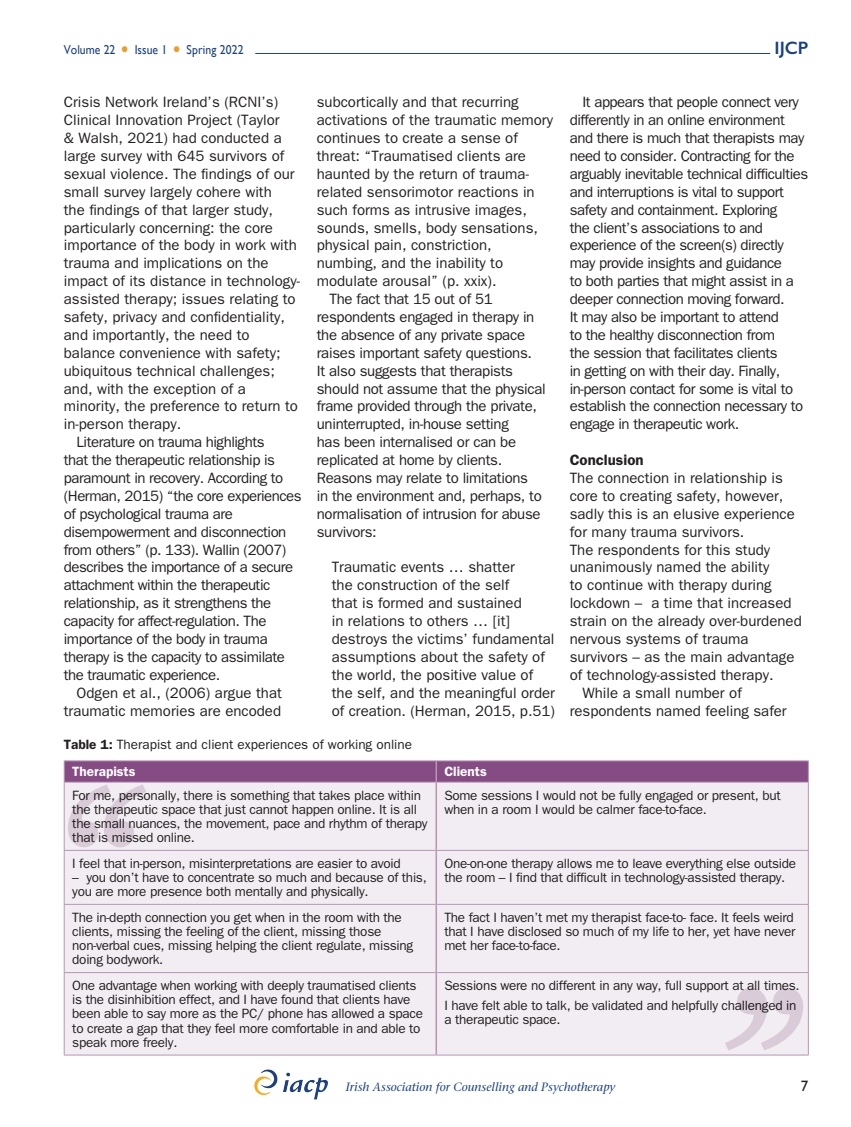
<style>
.page{position:relative;width:851px;height:1127px;background:#fff}
.page>*{position:absolute;margin:0;border:0;box-sizing:border-box;transform-origin:0 0}
.ARTICLE_-_Pull_Quote{font:italic 230.1px "Century Schoolbook BT";color:#e5dbe4}
.t1{font:600 18px "Gill Sans";color:#1a4282}
.BODY_-_Indent{font:15px/17.9px "ITC Franklin Gothic Std";letter-spacing:-.03em;color:#231f20}
.BODY_-_Middle{font:15px/17.9px "ITC Franklin Gothic Std";color:#231f20}
.BODY_-_Indent-2{font:15px/17.9px "ITC Franklin Gothic Std";color:#231f20}
.BODY_-_Quoted_Refs{font:15px/17.9px "ITC Franklin Gothic Std";color:#231f20}
.BODY_-_Headings{font:600 15px "ITC Franklin Gothic Std";color:#231f20}
.t2{font:15px "Gill Sans";color:#231f20}
.t3{font:13.5px/14.2px "ITC Franklin Gothic Std";letter-spacing:-.02em;color:#231f20}
.t4{font:13.5px/27.6px "ITC Franklin Gothic Std";color:#231f20}
.t5{font:600 13.5px "ITC Franklin Gothic Std";color:#fff}
.t6{font:12.9px "Gill Sans";color:#1a4282;scale:.91 1}
.t7{font:italic 12px "Stone Serif LT";color:#1a4282}
.s1{font-family:"Century Schoolbook BT";font-style:italic;font-size:21px;color:#ea9f2d}
.s2{font-weight:600}
.s3{font-weight:600;color:#fff}
</style>
<div class="page">
<img style="left:254px;top:1069px;width:74px;height:30px">
<div style="left:65px;top:783px;width:742px;height:271px;background:#f2edf2"></div>
<hr style="left:64px;top:760px;width:372px;height:1px;background:#b697b4">
<hr style="left:436px;top:760px;width:372px;height:1px;background:#b697b4">
<svg style="left:64px;top:761px;width:744px;height:21px;background:#864d84"></svg>
<hr style="left:64px;top:782px;width:372px;height:1px;background:#b697b4">
<hr style="left:64px;top:782px;width:1px;height:68px;background:#b697b4">
<hr style="left:436px;top:782px;width:372px;height:1px;background:#b697b4">
<hr style="left:807px;top:782px;width:1px;height:68px;background:#b697b4">
<hr style="left:64px;top:850px;width:372px;height:1px;background:#b697b4">
<hr style="left:64px;top:851px;width:1px;height:53px;background:#b697b4">
<hr style="left:436px;top:850px;width:372px;height:1px;background:#b697b4">
<hr style="left:807px;top:851px;width:1px;height:53px;background:#b697b4">
<hr style="left:64px;top:904px;width:372px;height:1px;background:#b697b4">
<hr style="left:64px;top:905px;width:1px;height:67px;background:#b697b4">
<hr style="left:436px;top:904px;width:372px;height:1px;background:#b697b4">
<hr style="left:807px;top:905px;width:1px;height:67px;background:#b697b4">
<hr style="left:64px;top:972px;width:372px;height:1px;background:#b697b4">
<hr style="left:64px;top:973px;width:1px;height:81px;background:#b697b4">
<hr style="left:436px;top:972px;width:372px;height:1px;background:#b697b4">
<hr style="left:807px;top:973px;width:1px;height:81px;background:#b697b4">
<hr style="left:64px;top:1054px;width:372px;height:1px;background:#b697b4">
<hr style="left:436px;top:1054px;width:372px;height:1px;background:#b697b4">
<hr style="left:435px;top:761px;width:2px;height:21px;background:#b697b4">
<hr style="left:435px;top:782px;width:2px;height:68px;background:#b697b4">
<hr style="left:435px;top:851px;width:2px;height:53px;background:#b697b4">
<hr style="left:435px;top:905px;width:2px;height:67px;background:#b697b4">
<hr style="left:435px;top:973px;width:2px;height:81px;background:#b697b4">
<hr style="left:255px;top:53px;width:515px;height:1px;background:#1a4282">
<p class="t6" style="left:64px;top:42px;width:199px">Volume 22 <span class="s1">•</span> Issue 1 <span class="s1">•</span> Spring 2022</p>
<p class="t1" style="left:774px;top:37px;width:35px">IJCP</p>
<p class="BODY_-_Middle" style="left:64px;top:93px;width:238px">Crisis Network Ireland’s (RCNI’s)<br>Clinical Innovation Project (Taylor<br>&amp; Walsh, 2021) had conducted a large survey with 645 survivors of sexual violence. The findings of our small survey largely cohere with<br>the findings of that larger study, particularly concerning: the core importance of the body in work with trauma and implications on the impact of its distance in technology&shy;assisted therapy; issues relating to safety, privacy and confidentiality, and importantly, the need to balance convenience with safety; ubiquitous technical challenges; and, with the exception of a minority, the preference to return to in-person therapy.</p>
<p class="BODY_-_Indent" style="left:64px;top:433px;width:239px;text-indent:13px">Literature on trauma highlights<br>that the therapeutic relationship is paramount in recovery. According to (Herman, 2015) “the core experiences of psychological trauma are disempowerment and disconnection from others” (p. 133). Wallin (2007) describes the importance of a secure attachment within the therapeutic relationship, as it strengthens the capacity for affect-regulation. The importance of the body in trauma therapy is the capacity to assimilate the traumatic experience.</p>
<p class="BODY_-_Indent-2" style="left:64px;top:684px;width:219px;text-align:right">Odgen et al., (2006) argue that traumatic memories are encoded</p>
<p class="t4" style="left:72px;top:730px;width:341px;text-indent:-8px"><span class="s2">Table 1:</span> Therapist and client experiences of working online<br><span class="s3">Therapists</span></p>
<p class="BODY_-_Indent-2" style="left:317px;top:93px;width:238px">subcortically and that recurring activations of the traumatic memory continues to create a sense of threat: “Traumatised clients are haunted by the return of trauma&shy;related sensorimotor reactions in such forms as intrusive images, sounds, smells, body sensations, physical pain, constriction, numbing, and the inability to modulate arousal” (p. xxix).</p>
<p class="BODY_-_Indent" style="left:317px;top:290px;width:230px;text-indent:13px">The fact that 15 out of 51 respondents engaged in therapy in the absence of any private space raises important safety questions.<br>It also suggests that therapists should not assume that the physical frame provided through the private, uninterrupted, in-house setting<br>has been internalised or can be replicated at home by clients.<br>Reasons may relate to limitations<br>in the environment and, perhaps, to normalisation of intrusion for abuse survivors:</p>
<p class="BODY_-_Quoted_Refs" style="left:332px;top:558px;width:225px">Traumatic events … shatter<br>the construction of the self<br>that is formed and sustained<br>in relations to others … [it] destroys the victims’ fundamental assumptions about the safety of the world, the positive value of the self, and the meaningful order of creation. (Herman, 2015, p.51)</p>
<p class="t5" style="left:444px;top:763px;width:44px">Clients</p>
<p class="BODY_-_Indent" style="left:569px;top:93px;width:240px;text-indent:13px">It appears that people connect very differently in an online environment and there is much that therapists may need to consider. Contracting for the arguably inevitable technical difficulties and interruptions is vital to support safety and containment. Exploring<br>the client’s associations to and experience of the screen(s) directly may provide insights and guidance<br>to both parties that might assist in a deeper connection moving forward.<br>It may also be important to attend<br>to the healthy disconnection from<br>the session that facilitates clients<br>in getting on with their day. Finally, in-person contact for some is vital to establish the connection necessary to engage in therapeutic work.</p>
<p class="BODY_-_Headings" style="left:569px;top:451px;width:75px">Conclusion</p>
<p class="BODY_-_Middle" style="left:569px;top:469px;width:233px">The connection in relationship is core to creating safety, however, sadly this is an elusive experience for many trauma survivors.<br>The respondents for this study unanimously named the ability<br>to continue with therapy during lockdown – a time that increased strain on the already over-burdened nervous systems of trauma survivors – as the main advantage of technology-assisted therapy.</p>
<p class="BODY_-_Indent-2" style="left:569px;top:684px;width:218px;text-indent:13px">While a small number of respondents named feeling safer</p>
<p class="ARTICLE_-_Pull_Quote" style="left:38px;top:730px;width:105px">‘‘</p>
<p class="t3" style="left:72px;top:788px;width:357px">For me, personally, there is something that takes place within the therapeutic space that just cannot happen online. It is all the small nuances, the movement, pace and rhythm of therapy that is missed online.</p>
<p class="t3" style="left:444px;top:788px;width:338px">Some sessions I would not be fully engaged or present, but when in a room I would be calmer face-to-face.</p>
<p class="t3" style="left:72px;top:856px;width:330px">I feel that in-person, misinterpretations are easier to avoid</p>
<p class="t3" style="left:72px;top:870px;width:356px">– you don’t have to concentrate so much and because of this, you are more presence both mentally and physically.</p>
<p class="t3" style="left:444px;top:856px;width:353px">One-on-one therapy allows me to leave everything else outside the room – I find that difficult in technology-assisted therapy.</p>
<p class="t3" style="left:72px;top:910px;width:342px">The in-depth connection you get when in the room with the clients, missing the feeling of the client, missing those non‑verbal cues, missing helping the client regulate, missing doing bodywork.</p>
<p class="t3" style="left:444px;top:910px;width:352px">The fact I haven’t met my therapist face-to- face. It feels weird that I have disclosed so much of my life to her, yet have never met her face-to-face.</p>
<p class="t3" style="left:72px;top:978px;width:352px">One advantage when working with deeply traumatised clients is the disinhibition effect, and I have found that clients have been able to say more as the PC/ phone has allowed a space to create a gap that they feel more comfortable in and able to speak more freely.</p>
<p class="t3" style="left:444px;top:975px;width:357px;line-height:20.2px">Sessions were no different in any way, full support at all times.<br>I have felt able to talk, be validated and helpfully challenged in</p>
<p class="ARTICLE_-_Pull_Quote" style="left:832px;top:1105px;width:105px;rotate:-180deg">‘‘</p>
<p class="t3" style="left:444px;top:1013px;width:118px">a therapeutic space.</p>
<p class="t7" style="left:346px;top:1080px;width:271px">Irish Association for Counselling and Psychotherapy</p>
<p class="t2" style="left:800px;top:1077px;width:9px">7</p>
</div>
